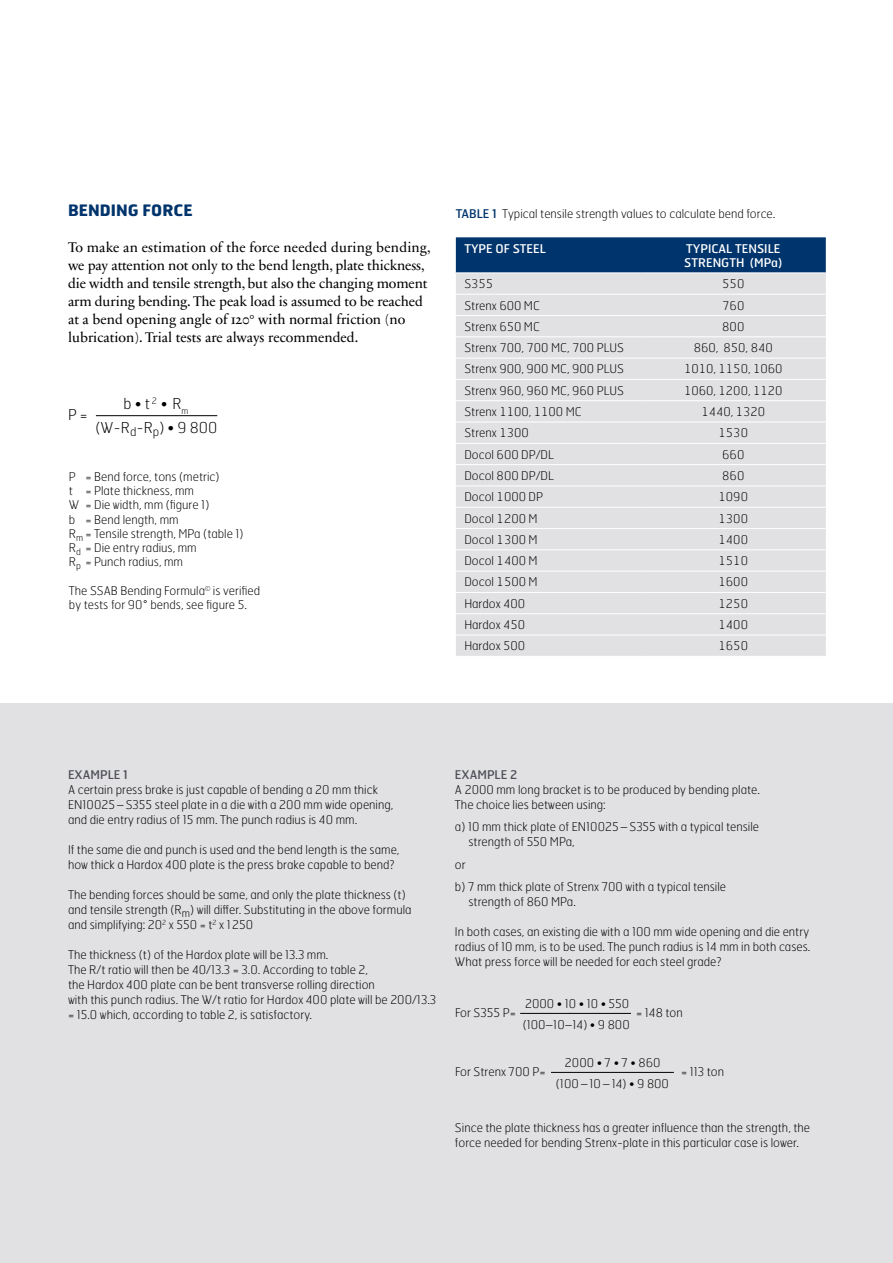
<style>
.page{position:relative;width:893px;height:1263px;background:#fff}
.page>*{position:absolute;margin:0;border:0;box-sizing:border-box;transform-origin:0 0}
.t1{font:700 15.75px "Hermes FB";color:#00346c}
.t2{font:100 15px/24.5px "Hermes FB";color:#000;text-align:center}
.t3{font:14.25px/18px "Sabon Next LT Pro";letter-spacing:-.01em;color:#000}
.t4{font:100 12px/15px "Hermes FB";color:#000}
.t5{font:12px/14.2px "Hermes FB";color:#fff}
.t6{font:12px "Hermes FB";color:#4f5159}
.s1{font-weight:400;color:#00346c}
</style>
<div class="page">
<div style="left:0;top:704px;width:893px;height:559px;background:#e1e1e3"></div>
<div style="left:456px;top:237px;width:370px;height:36px;background:#00346c"></div>
<div style="left:456px;top:274px;width:370px;height:382px;background:#e1e1e3"></div>
<hr style="left:456px;top:294px;width:185px;height:1px;background:#fff">
<hr style="left:641px;top:294px;width:185px;height:1px;background:#fff">
<hr style="left:456px;top:315px;width:185px;height:1px;background:#fff">
<hr style="left:641px;top:315px;width:185px;height:1px;background:#fff">
<hr style="left:456px;top:337px;width:185px;height:1px;background:#fff">
<hr style="left:641px;top:337px;width:185px;height:1px;background:#fff">
<hr style="left:456px;top:358px;width:185px;height:1px;background:#fff">
<hr style="left:641px;top:358px;width:185px;height:1px;background:#fff">
<hr style="left:456px;top:379px;width:185px;height:1px;background:#fff">
<hr style="left:641px;top:379px;width:185px;height:1px;background:#fff">
<hr style="left:456px;top:400px;width:185px;height:1px;background:#fff">
<hr style="left:641px;top:400px;width:185px;height:1px;background:#fff">
<hr style="left:456px;top:422px;width:185px;height:1px;background:#fff">
<hr style="left:641px;top:422px;width:185px;height:1px;background:#fff">
<hr style="left:456px;top:443px;width:185px;height:1px;background:#fff">
<hr style="left:641px;top:443px;width:185px;height:1px;background:#fff">
<hr style="left:456px;top:464px;width:185px;height:1px;background:#fff">
<hr style="left:641px;top:464px;width:185px;height:1px;background:#fff">
<hr style="left:456px;top:486px;width:185px;height:1px;background:#fff">
<hr style="left:641px;top:486px;width:185px;height:1px;background:#fff">
<hr style="left:456px;top:507px;width:185px;height:1px;background:#fff">
<hr style="left:641px;top:507px;width:185px;height:1px;background:#fff">
<hr style="left:456px;top:528px;width:185px;height:1px;background:#fff">
<hr style="left:641px;top:528px;width:185px;height:1px;background:#fff">
<hr style="left:456px;top:550px;width:185px;height:1px;background:#fff">
<hr style="left:641px;top:550px;width:185px;height:1px;background:#fff">
<hr style="left:456px;top:571px;width:185px;height:1px;background:#fff">
<hr style="left:641px;top:571px;width:185px;height:1px;background:#fff">
<hr style="left:456px;top:592px;width:185px;height:1px;background:#fff">
<hr style="left:641px;top:592px;width:185px;height:1px;background:#fff">
<hr style="left:456px;top:613px;width:185px;height:1px;background:#fff">
<hr style="left:641px;top:613px;width:185px;height:1px;background:#fff">
<hr style="left:456px;top:635px;width:185px;height:1px;background:#fff">
<hr style="left:641px;top:635px;width:185px;height:1px;background:#fff">
<hr style="left:96px;top:415px;width:121px;height:1px;background:#000">
<hr style="left:520px;top:1013px;width:111px;height:1px;background:#000">
<hr style="left:551px;top:1072px;width:123px;height:1px;background:#000">
<h1 class="t1" style="left:68px;top:200px;width:126px">BENDING FORCE</h1>
<p class="t3" style="left:68px;top:238px;width:364px">To make an estimation of the force needed during bending, we pay attention not only to the bend length, plate thickness, die width and tensile strength, but also the changing moment arm during bending. The peak load is assumed to be reached at a bend opening angle of 120° with normal friction (no lubrication). Trial tests are always recommended.</p>
<p class="t2" style="left:68px;top:402px;width:21px">P =</p>
<p class="t2" style="left:96px;top:391px;width:123px">b • t<sup>2</sup> • R<sub>m </sub>(W-R<sub>d</sub>-R<sub>p</sub>) • 9 800</p>
<p class="t4" style="left:69px;top:469px;width:176px;line-height:14.2px">P = Bend force, tons (metric)<br>t = Plate thickness, mm<br>W = Die width, mm (figure 1)<br>b = Bend length, mm<br>R<sub>m</sub> = Tensile strength, MPa (table 1)<br>R<sub>d</sub> = Die entry radius, mm<br>R<sub>p</sub> = Punch radius, mm</p>
<p class="t4" style="left:69px;top:583px;width:193px;line-height:14.2px">The SSAB Bending Formula<sup>©</sup> is verified by tests for 90° bends, see figure 5.</p>
<p class="t4" style="left:456px;top:206px;width:321px"><span class="s1">TABLE 1</span> Typical tensile strength values to calculate bend force.</p>
<p class="t5" style="left:464px;top:241px;width:83px">TYPE OF STEEL</p>
<p class="t5" style="left:684px;top:241px;width:100px">TYPICAL TENSILE<br>STRENGTH (MPa)</p>
<p class="t4" style="left:464px;top:276px;width:30px">S355</p>
<p class="t4" style="left:722px;top:276px;width:24px">550</p>
<p class="t4" style="left:464px;top:297px;width:77px">Strenx 600 MC</p>
<p class="t4" style="left:722px;top:297px;width:24px">760</p>
<p class="t4" style="left:464px;top:319px;width:77px">Strenx 650 MC</p>
<p class="t4" style="left:722px;top:319px;width:24px">800</p>
<p class="t4" style="left:464px;top:340px;width:161px">Strenx 700, 700 MC, 700 PLUS</p>
<p class="t4" style="left:694px;top:340px;width:80px">860, 850, 840</p>
<p class="t4" style="left:464px;top:361px;width:161px">Strenx 900, 900 MC, 900 PLUS</p>
<p class="t4" style="left:684px;top:361px;width:100px">1010, 1150, 1060</p>
<p class="t4" style="left:464px;top:383px;width:161px">Strenx 960, 960 MC, 960 PLUS</p>
<p class="t4" style="left:684px;top:383px;width:100px">1060, 1200, 1120</p>
<p class="t4" style="left:464px;top:404px;width:119px">Strenx 1100, 1100 MC</p>
<p class="t4" style="left:701px;top:404px;width:65px">1440, 1320</p>
<p class="t4" style="left:464px;top:425px;width:66px">Strenx 1300</p>
<p class="t4" style="left:719px;top:425px;width:31px">1530</p>
<p class="t4" style="left:464px;top:446px;width:91px">Docol 600 DP/DL</p>
<p class="t4" style="left:722px;top:446px;width:24px">660</p>
<p class="t4" style="left:464px;top:468px;width:91px">Docol 800 DP/DL</p>
<p class="t4" style="left:722px;top:468px;width:24px">860</p>
<p class="t4" style="left:464px;top:489px;width:80px">Docol 1000 DP</p>
<p class="t4" style="left:719px;top:489px;width:31px">1090</p>
<p class="t4" style="left:464px;top:510px;width:75px">Docol 1200 M</p>
<p class="t4" style="left:719px;top:510px;width:31px">1300</p>
<p class="t4" style="left:464px;top:532px;width:75px">Docol 1300 M</p>
<p class="t4" style="left:719px;top:532px;width:31px">1400</p>
<p class="t4" style="left:464px;top:553px;width:75px">Docol 1400 M</p>
<p class="t4" style="left:719px;top:553px;width:31px">1510</p>
<p class="t4" style="left:464px;top:574px;width:75px">Docol 1500 M</p>
<p class="t4" style="left:719px;top:574px;width:31px">1600</p>
<p class="t4" style="left:464px;top:596px;width:62px">Hardox 400</p>
<p class="t4" style="left:719px;top:596px;width:31px">1250</p>
<p class="t4" style="left:464px;top:617px;width:62px">Hardox 450</p>
<p class="t4" style="left:719px;top:617px;width:31px">1400</p>
<p class="t4" style="left:464px;top:638px;width:62px">Hardox 500</p>
<p class="t4" style="left:719px;top:638px;width:31px">1650</p>
<p class="t6" style="left:68px;top:767px;width:61px">EXAMPLE 1</p>
<p class="t4" style="left:68px;top:782px;width:327px">A certain press brake is just capable of bending a 20 mm thick<br>EN10025–S355 steel plate in a die with a 200 mm wide opening, and die entry radius of 15 mm. The punch radius is 40 mm.</p>
<p class="t4" style="left:68px;top:842px;width:333px">If the same die and punch is used and the bend length is the same, how thick a Hardox 400 plate is the press brake capable to bend?</p>
<p class="t4" style="left:68px;top:887px;width:345px">The bending forces should be same, and only the plate thickness (t) and tensile strength (R<sub>m</sub>) will differ. Substituting in the above formula and simplifying: 20<sup>2</sup> x 550 = t<sup>2</sup> x 1250</p>
<p class="t4" style="left:68px;top:947px;width:370px">The thickness (t) of the Hardox plate will be 13.3 mm.<br>The R/t ratio will then be 40/13.3 = 3.0. According to table 2,<br>the Hardox 400 plate can be bent transverse rolling direction<br>with this punch radius. The W/t ratio for Hardox 400 plate will be 200/13.3 = 15.0 which, according to table 2, is satisfactory.</p>
<p class="t6" style="left:455px;top:767px;width:64px">EXAMPLE 2</p>
<p class="t4" style="left:455px;top:782px;width:306px">A 2000 mm long bracket is to be produced by bending plate.<br>The choice lies between using:</p>
<p class="t4" style="left:468px;top:819px;width:292px;text-indent:-14px">a) 10 mm thick plate of EN10025–S355 with a typical tensile strength of 550 MPa,</p>
<p class="t4" style="left:455px;top:853px;width:273px;line-height:22.5px">or<br>b) 7 mm thick plate of Strenx 700 with a typical tensile</p>
<p class="t4" style="left:468px;top:894px;width:109px">strength of 860 MPa.</p>
<p class="t4" style="left:455px;top:924px;width:357px;text-align:justify">In both cases, an existing die with a 100 mm wide opening and die entry radius of 10 mm, is to be used. The punch radius is 14 mm in both cases.<br>What press force will be needed for each steel grade?</p>
<p class="t4" style="left:523px;top:992px;width:109px;line-height:21.5px">2000 • 10 • 10 • 550 (100–10–14) • 9 800</p>
<p class="t4" style="left:455px;top:1063px;width:92px">For Strenx 700 P=</p>
<p class="t4" style="left:681px;top:1063px;width:45px">= 113 ton</p>
<p class="t4" style="left:455px;top:1004px;width:62px">For S355 P=</p>
<p class="t4" style="left:636px;top:1004px;width:48px">= 148 ton</p>
<p class="t4" style="left:556px;top:1051px;width:115px;line-height:21.6px;text-align:center">2000 • 7 • 7 • 860 (100–10–14) • 9 800</p>
<p class="t4" style="left:455px;top:1119px;width:357px">Since the plate thickness has a greater influence than the strength, the force needed for bending Strenx-plate in this particular case is lower.</p>
</div>
